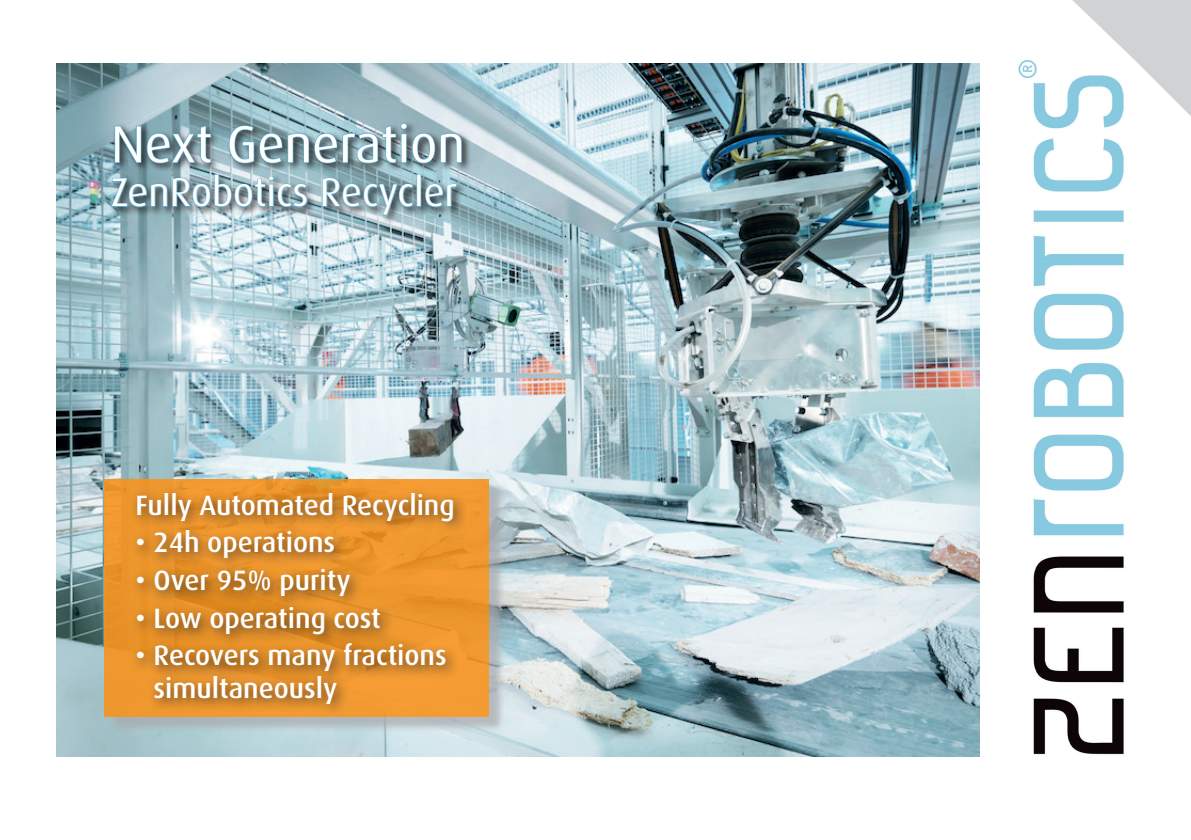
<style>
.page{position:relative;width:1191px;height:840px;background:#fff}
.page>*{position:absolute;margin:0;border:0;box-sizing:border-box;transform-origin:0 0}
.t1{font:52px "Dax";color:#fff}
.t2{font:40px "Dax";color:#fff}
.t3{font:500 28px/32px "Dax";color:#fff}
</style>
<div class="page">
<img style="left:57px;top:63px;width:922px;height:692px">
<img style="left:1018px;top:60px;width:106px;height:695px">
<div style="left:108px;top:482px;width:397px;height:250px;background:#a8a9ad;opacity:.8"></div>
<div style="left:104px;top:478px;width:385px;height:238px;background:#ee982f"></div>
<div style="left:110px;top:121px;width:362px;height:104px;background:#231f20;opacity:.9"></div>
<svg style="left:114px;top:125px;width:98px;height:39px;background:#688a96"></svg>
<svg style="left:228px;top:125px;width:169px;height:39px;background:#71939e"></svg>
<div style="left:400px;top:123px;width:7px;height:6px;border:1px solid #5aadcd;border-radius:50%"></div>
<div style="left:401px;top:133px;width:6px;height:30px;border:1px solid #5aadcd"></div>
<svg style="left:411px;top:132px;width:51px;height:32px;background:#6f8e9a"></svg>
<svg style="left:110px;top:173px;width:198px;height:35px;background:#7a9ba7"></svg>
<svg style="left:322px;top:177px;width:92px;height:39px;background:#7899a4"></svg>
<div style="left:416px;top:174px;width:5px;height:33px;border:1px solid #5aadcd"></div>
<svg style="left:424px;top:183px;width:34px;height:25px"></svg>
<div style="left:130px;top:485px;width:338px;height:232px;background:#231f20;opacity:.75"></div>
<svg style="left:1055px;top:0;width:136px;height:132px"></svg>
<h1 class="t1" style="left:111px;top:115px;width:355px">Next Generation</h1>
<h2 class="t2" style="left:111px;top:170px;width:348px">ZenRobotics Recycler</h2>
<p class="t3" style="left:135px;top:489px;width:321px">Fully Automated Recycling</p>
<p class="t3" style="left:135px;top:526px;width:201px">• 24h operations</p>
<p class="t3" style="left:135px;top:564px;width:216px">• Over 95% purity</p>
<p class="t3" style="left:135px;top:602px;width:247px">• Low operating cost</p>
<p class="t3" style="left:154px;top:639px;width:295px;text-indent:-18px">• Recovers many fractions simultaneously</p>
</div>
